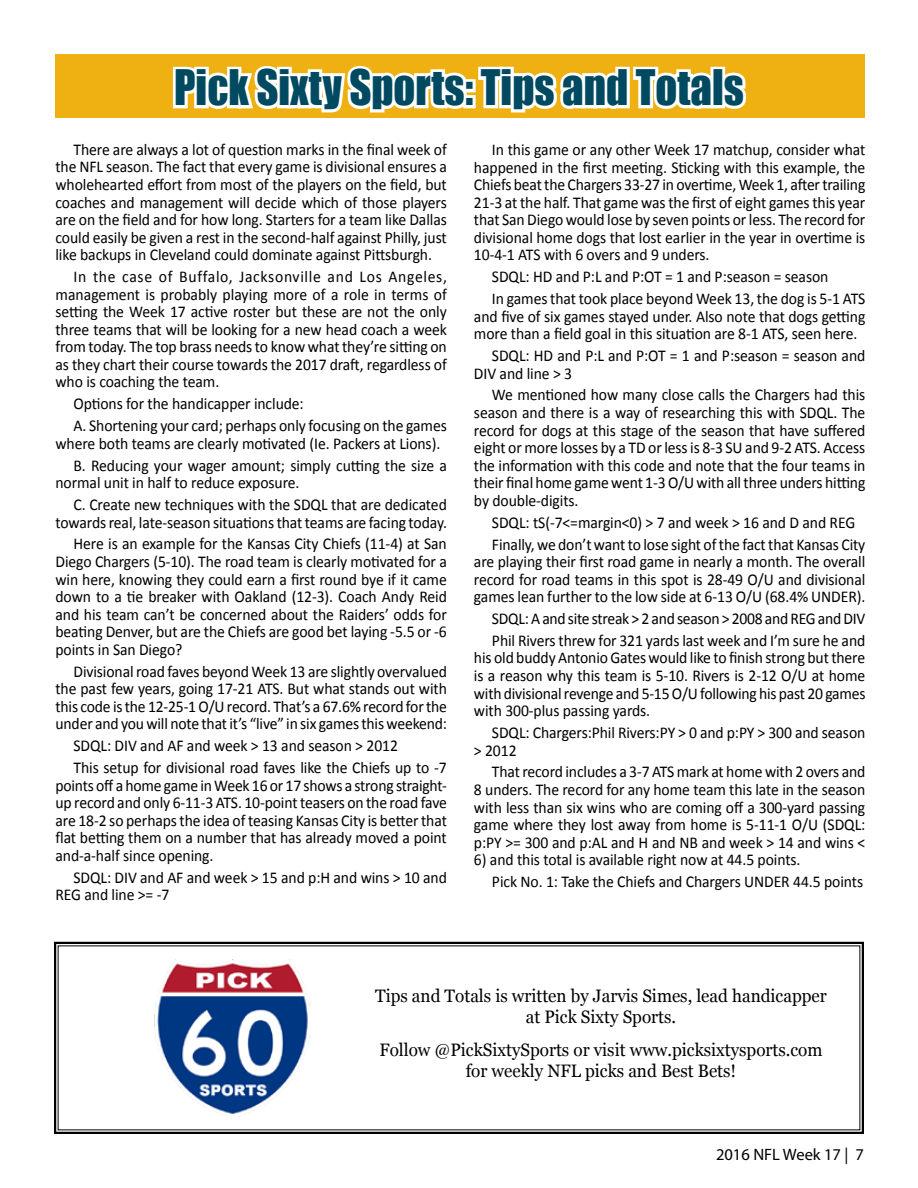
<style>
.page{position:relative;width:918px;height:1188px;background:#fff}
.page>*{position:absolute;margin:0;border:0;box-sizing:border-box;transform-origin:0 0}
.t1{font:45px "Impact";color:#004a61;scale:.95 1}
.t2{font:18px/21.6px "Georgia";color:#000;text-align:center;scale:.95 1}
.t3{font:16.5px/17.5px "Calibri";letter-spacing:-.005em;color:#000;scale:.95 1}
.t4{font:16.5px "Myriad Pro";color:#000}
</style>
<div class="page">
<div style="left:56px;top:54px;width:809px;height:64px;background:#eeb111"></div>
<svg style="left:172px;top:66px;width:575px;height:47px"></svg>
<svg style="left:54px;top:941px;width:810px;height:193px"></svg>
<img style="left:154px;top:960px;width:156px;height:156px">
<h1 class="t1" style="left:174px;top:53px;width:601px">Pick Sixty Sports: Tips and Totals</h1>
<p class="t3" style="left:55px;top:140px;width:414px;text-align:justify;text-indent:18px">There are always a lot of question marks in the final week of the NFL season. The fact that every game is divisional ensures a wholehearted effort from most of the players on the field, but coaches and management will decide which of those players are on the field and for how long. Starters for a team like Dallas could easily be given a rest in the second-half against Philly, just like backups in Cleveland could dominate against Pittsburgh.</p>
<p class="t3" style="left:55px;top:267px;width:414px;text-align:justify;text-indent:18px">In the case of Buffalo, Jacksonville and Los Angeles, management is probably playing more of a role in terms of setting the Week 17 active roster but these are not the only three teams that will be looking for a new head coach a week from today. The top brass needs to know what they’re sitting on as they chart their course towards the 2017 draft, regardless of who is coaching the team.</p>
<p class="t3" style="left:74px;top:392px;width:394px;line-height:21.9px">Options for the handicapper include:<br>A. Shortening your card; perhaps only focusing on the games</p>
<p class="t3" style="left:74px;top:432px;width:395px;line-height:21.9px;text-indent:-18px">where both teams are clearly motivated (Ie. Packers at Lions).<br>B. Reducing your wager amount; simply cutting the size a</p>
<p class="t3" style="left:74px;top:471px;width:395px;line-height:21.9px;text-indent:-18px">normal unit in half to reduce exposure.<br>C. Create new techniques with the SDQL that are dedicated</p>
<p class="t3" style="left:55px;top:511px;width:414px;line-height:21.9px;text-align:right">towards real, late-season situations that teams are facing today.<br>Here is an example for the Kansas City Chiefs (11-4) at San</p>
<p class="t3" style="left:55px;top:552px;width:414px;text-align:justify">Diego Chargers (5-10). The road team is clearly motivated for a win here, knowing they could earn a first round bye if it came down to a tie breaker with Oakland (12-3). Coach Andy Reid and his team can’t be concerned about the Raiders’ odds for beating Denver, but are the Chiefs are good bet laying -5.5 or -6 points in San Diego?</p>
<p class="t3" style="left:55px;top:662px;width:414px;text-align:justify;text-indent:18px">Divisional road faves beyond Week 13 are slightly overvalued the past few years, going 17-21 ATS. But what stands out with this code is the 12-25-1 O/U record. That’s a 67.6% record for the under and you will note that it’s “live” in six games this weekend:</p>
<p class="t3" style="left:74px;top:734px;width:395px;line-height:21.9px">SDQL: DIV and AF and week &gt; 13 and season &gt; 2012<br>This setup for divisional road faves like the Chiefs up to -7</p>
<p class="t3" style="left:55px;top:776px;width:414px;text-align:justify">points off a home game in Week 16 or 17 shows a strong straight&shy;up record and only 6-11-3 ATS. 10-point teasers on the road fave are 18-2 so perhaps the idea of teasing Kansas City is better that flat betting them on a number that has already moved a point and-a-half since opening.</p>
<p class="t3" style="left:55px;top:868px;width:414px;text-indent:18px">SDQL: DIV and AF and week &gt; 15 and p:H and wins &gt; 10 and<br>REG and line &gt;= -7</p>
<p class="t3" style="left:474px;top:140px;width:414px;text-align:justify;text-indent:18px">In this game or any other Week 17 matchup, consider what happened in the first meeting. Sticking with this example, the Chiefs beat the Chargers 33-27 in overtime, Week 1, after trailing 21-3 at the half. That game was the first of eight games this year that San Diego would lose by seven points or less. The record for divisional home dogs that lost earlier in the year in overtime is 10-4-1 ATS with 6 overs and 9 unders.</p>
<p class="t3" style="left:492px;top:265px;width:394px;line-height:21.9px">SDQL: HD and P:L and P:OT = 1 and P:season = season<br>In games that took place beyond Week 13, the dog is 5-1 ATS</p>
<p class="t3" style="left:474px;top:307px;width:414px">and five of six games stayed under. Also note that dogs getting more than a field goal in this situation are 8-1 ATS, seen here.</p>
<p class="t3" style="left:474px;top:346px;width:413px;text-indent:18px">SDQL: HD and P:L and P:OT = 1 and P:season = season and<br>DIV and line &gt; 3</p>
<p class="t3" style="left:474px;top:386px;width:414px;text-align:justify;text-indent:18px">We mentioned how many close calls the Chargers had this season and there is a way of researching this with SDQL. The record for dogs at this stage of the season that have suffered eight or more losses by a TD or less is 8-3 SU and 9-2 ATS. Access the information with this code and note that the four teams in their final home game went 1-3 O/U with all three unders hitting by double-digits.</p>
<p class="t3" style="left:492px;top:511px;width:395px;line-height:21.9px">SDQL: tS(-7&lt;=margin&lt;0) &gt; 7 and week &gt; 16 and D and REG<br>Finally, we don’t want to lose sight of the fact that Kansas City</p>
<p class="t3" style="left:474px;top:552px;width:414px;text-align:justify">are playing their first road game in nearly a month. The overall record for road teams in this spot is 28-49 O/U and divisional games lean further to the low side at 6-13 O/U (68.4% UNDER).</p>
<p class="t3" style="left:492px;top:607px;width:395px;line-height:21.9px">SDQL: A and site streak &gt; 2 and season &gt; 2008 and REG and DIV<br>Phil Rivers threw for 321 yards last week and I’m sure he and</p>
<p class="t3" style="left:474px;top:649px;width:414px;text-align:justify">his old buddy Antonio Gates would like to finish strong but there is a reason why this team is 5-10. Rivers is 2-12 O/U at home with divisional revenge and 5-15 O/U following his past 20 games with 300-plus passing yards.</p>
<p class="t3" style="left:474px;top:723px;width:414px;text-indent:18px">SDQL: Chargers:Phil Rivers:PY &gt; 0 and p:PY &gt; 300 and season &gt; 2012</p>
<p class="t3" style="left:474px;top:763px;width:414px;text-align:justify;text-indent:18px">That record includes a 3-7 ATS mark at home with 2 overs and 8 unders. The record for any home team this late in the season with less than six wins who are coming off a 300-yard passing game where they lost away from home is 5-11-1 O/U (SDQL: p:PY &gt;= 300 and p:AL and H and NB and week &gt; 14 and wins &lt;</p>
<p class="t3" style="left:492px;top:848px;width:392px;line-height:21.9px;text-indent:-18px">6) and this total is available right now at 44.5 points.<br>Pick No. 1: Take the Chiefs and Chargers UNDER 44.5 points</p>
<p class="t2" style="left:375px;top:985px;width:477px">Tips and Totals is written by Jarvis Simes, lead handicapper at Pick Sixty Sports.</p>
<p class="t2" style="left:379px;top:1039px;width:468px">Follow @PickSixtySports or visit www.picksixtysports.com for weekly NFL picks and Best Bets!</p>
<p class="t4" style="left:716px;top:1144px;width:149px">2016 NFL Week 17 | 7</p>
</div>
